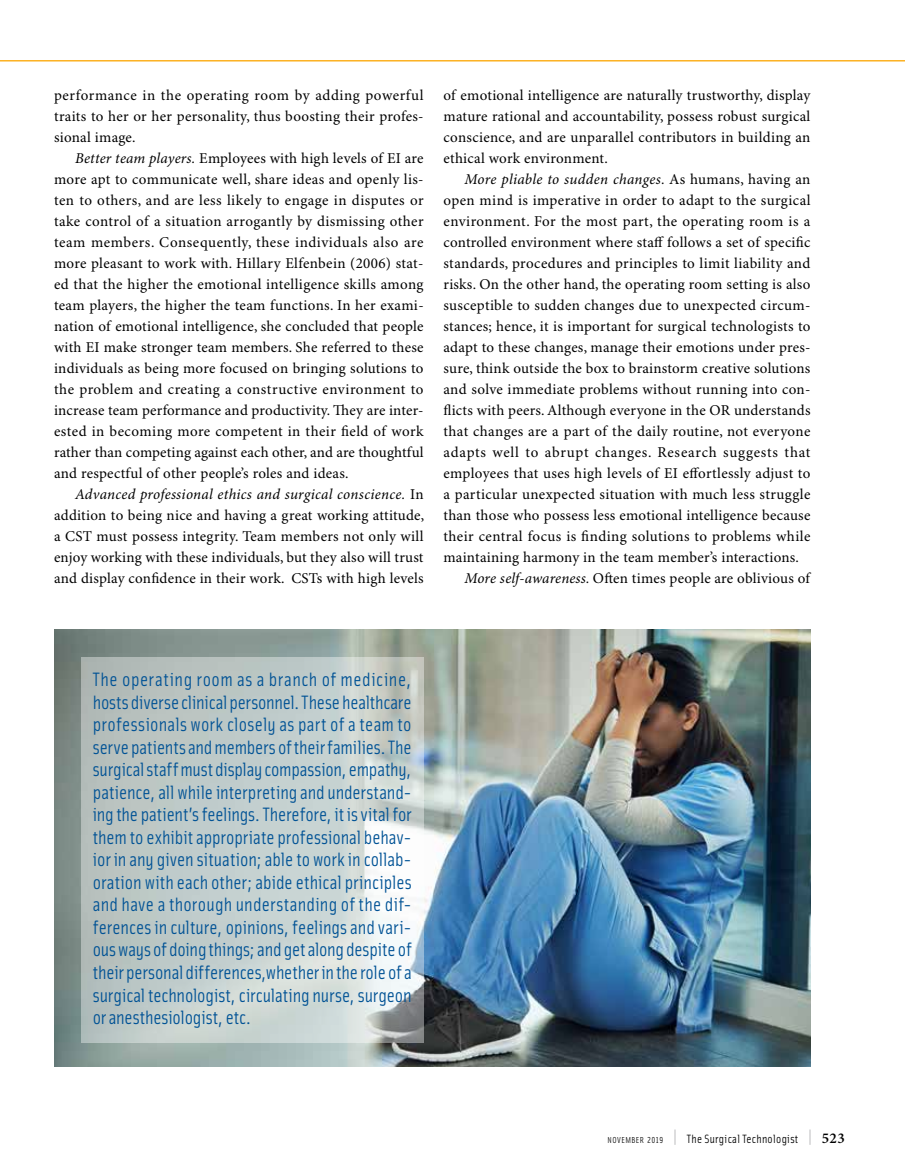
<style>
.page{position:relative;width:905px;height:1175px;background:#fff}
.page>*{position:absolute;margin:0;border:0;box-sizing:border-box;transform-origin:0 0}
.t1{font:19.35px/22.5px "Solex Regular Lining";letter-spacing:-.01em;color:#005295;text-align:justify}
.t2{font:15px/21px "Minion Pro";letter-spacing:.015em;color:#000;text-align:justify}
.t3{font:15px "Minion Pro";letter-spacing:.05em;color:#000}
.t4{font:italic 15px "Minion Pro";letter-spacing:.02em;color:#000}
.t5{font:12px "Solex";letter-spacing:.025em;color:#000}
.s1{font-style:italic}
.s2{font-style:normal}
.s3{font-family:"Solex Regular Lining";font-size:8.7px}
.s4{font-family:"Solex Regular Lining";font-size:19.5px;color:#939598}
.s5{font-family:"Minion Pro";font-weight:600;font-size:15px}
</style>
<div class="page">
<hr style="left:0;top:60px;width:904px;height:2px;background:#fcb122">
<img style="left:55px;top:629px;width:755px;height:437px">
<svg style="left:81px;top:657px;width:342px;height:385px;background:#c5cfcd"></svg>
<p class="t2" style="left:54px;top:85px;width:371px">performance in the operating room by adding powerful traits to her or her personality, thus boosting their profes&shy;sional image.</p>
<p class="t2" style="left:54px;top:148px;width:371px;text-indent:21px"><span class="s1">Better team players.</span> Employees with high levels of EI are more apt to communicate well, share ideas and openly lis&shy;ten to others, and are less likely to engage in disputes or take control of a situation arrogantly by dismissing other team members. Consequently, these individuals also are more pleasant to work with. Hillary Elfenbein (2006) stat&shy;ed that the higher the emotional intelligence skills among team players, the higher the team functions. In her exami&shy;nation of emotional intelligence, she concluded that people with EI make stronger team members. She referred to these individuals as being more focused on bringing solutions to the problem and creating a constructive environment to increase team performance and productivity. They are inter&shy;ested in becoming more competent in their field of work rather than competing against each other, and are thoughtful and respectful of other people’s roles and ideas.</p>
<p class="t2" style="left:54px;top:484px;width:372px;text-indent:21px"><span class="s1">Advanced professional ethics and surgical conscience.</span> In addition to being nice and having a great working attitude, a CST must possess integrity. Team members not only will enjoy working with these individuals, but they also will trust and display confidence in their work. CSTs with high levels</p>
<p class="t2" style="left:443px;top:85px;width:368px">of emotional intelligence are naturally trustworthy, display mature rational and accountability, possess robust surgical conscience, and are unparallel contributors in building an ethical work environment.</p>
<p class="t4" style="left:464px;top:170px;width:347px">More pliable to sudden changes. <span class="s2">As humans, having an</span></p>
<p class="t2" style="left:443px;top:190px;width:368px">open mind is imperative in order to adapt to the surgical</p>
<p class="t2" style="left:443px;top:211px;width:368px">environment. For the most part, the operating room is a</p>
<p class="t2" style="left:443px;top:232px;width:368px">controlled environment where staff follows a set of specific</p>
<p class="t2" style="left:443px;top:253px;width:368px">standards, procedures and principles to limit liability and</p>
<p class="t2" style="left:443px;top:274px;width:368px">risks. On the other hand, the operating room setting is also</p>
<p class="t2" style="left:443px;top:295px;width:368px">susceptible to sudden changes due to unexpected circum-</p>
<p class="t2" style="left:443px;top:316px;width:368px">stances; hence, it is important for surgical technologists to</p>
<p class="t2" style="left:443px;top:337px;width:368px">adapt to these changes, manage their emotions under pres-</p>
<p class="t2" style="left:443px;top:358px;width:368px">sure, think outside the box to brainstorm creative solutions</p>
<p class="t2" style="left:443px;top:379px;width:368px">and solve immediate problems without running into con-</p>
<p class="t2" style="left:443px;top:400px;width:368px">flicts with peers. Although everyone in the OR understands</p>
<p class="t2" style="left:443px;top:421px;width:368px">that changes are a part of the daily routine, not everyone</p>
<p class="t3" style="left:443px;top:443px;width:368px">adapts well to abrupt changes. Research suggests that</p>
<p class="t2" style="left:443px;top:463px;width:368px">employees that uses high levels of EI effortlessly adjust to</p>
<p class="t2" style="left:443px;top:484px;width:368px">a particular unexpected situation with much less struggle</p>
<p class="t2" style="left:443px;top:505px;width:368px">than those who possess less emotional intelligence because</p>
<p class="t2" style="left:443px;top:526px;width:368px">their central focus is finding solutions to problems while</p>
<p class="t2" style="left:443px;top:547px;width:357px">maintaining harmony in the team member’s interactions.</p>
<p class="t2" style="left:464px;top:568px;width:348px"><span class="s1">More self-awareness.</span> Often times people are oblivious of</p>
<p class="t1" style="left:93px;top:667px;width:320px">The operating room as a branch of medicine, hosts diverse clinical personnel. These healthcare professionals work closely as part of a team to serve patients and members of their families. The surgical staff must display compassion, empathy, patience, all while interpreting and understand&shy;ing the patient’s feelings. Therefore, it is vital for them to exhibit appropriate professional behav&shy;ior in any given situation; able to work in collab&shy;oration with each other; abide ethical principles and have a thorough understanding of the dif&shy;ferences in culture, opinions, feelings and vari&shy;ous ways of doing things; and get along despite of their personal differences,whether in the role of a surgical technologist, circulating nurse, surgeon or anesthesiologist, etc.</p>
<p class="t5" style="left:607px;top:1130px;width:239px"><span class="s3">NOVEMBER 2019</span> <span class="s4">|</span> The Surgical Technologist <span class="s4">|</span> <span class="s5">523</span></p>
</div>
